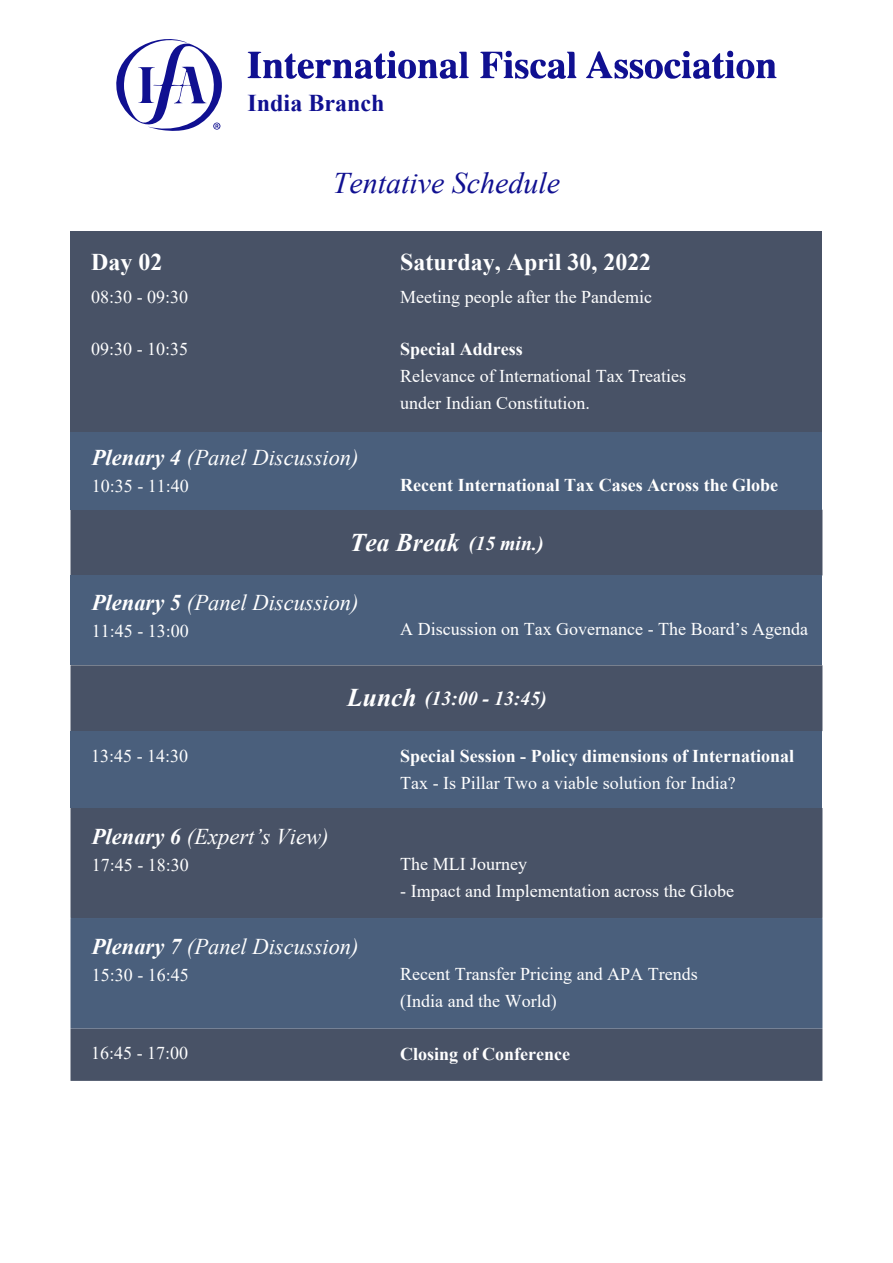
<style>
.page{position:relative;width:893px;height:1263px;background:#fff}
.page>*{position:absolute;margin:0;border:0;box-sizing:border-box;transform-origin:0 0}
.t1{font:italic 30px "Times New Roman";color:#101091}
.t2{font:italic 700 25.5px "Times New Roman";color:#fff}
.t3{font:700 24.15px "Times New Roman";color:#101091}
.t4{font:700 24px "Times New Roman";color:#fff}
.t5{font:italic 22.5px "Times New Roman";color:#fff}
.t6{font:italic 700 19.8px "Times New Roman";color:#fff}
.t7{font:18px/27px "Times New Roman";color:#fff}
.t8{font:700 18px "Times New Roman";color:#fff}
.s1{font-weight:700}
.s2{font-size:19.8px}
.s3{font-size:25.5px}
</style>
<div class="page">
<svg style="left:116px;top:39px;width:106px;height:92px"></svg>
<svg style="left:586px;top:50px;width:191px;height:29px"></svg>
<svg style="left:480px;top:50px;width:97px;height:29px"></svg>
<svg style="left:247px;top:51px;width:222px;height:28px"></svg>
<div style="left:71px;top:510px;width:751px;height:65px;background:#485266"></div>
<div style="left:71px;top:665px;width:751px;height:66px;background:#485266"></div>
<div style="left:71px;top:808px;width:751px;height:110px;background:#485266"></div>
<div style="left:71px;top:1028px;width:751px;height:53px;background:#485266"></div>
<div style="left:71px;top:918px;width:751px;height:110px;background:#4a5f7c"></div>
<div style="left:71px;top:231px;width:751px;height:201px;background:#485266"></div>
<div style="left:71px;top:432px;width:751px;height:78px;background:#4a5f7c"></div>
<div style="left:71px;top:575px;width:751px;height:90px;background:#4a5f7c"></div>
<div style="left:71px;top:731px;width:751px;height:77px;background:#4a5f7c"></div>
<h3 class="t3" style="left:247px;top:86px;width:139px">India Branch</h3>
<h3 class="t4" style="left:91px;top:244px;width:73px">Day 02</h3>
<p class="t7" style="left:91px;top:283px;width:99px">08:30 - 09:30</p>
<p class="t7" style="left:91px;top:335px;width:99px">09:30 - 10:35</p>
<h1 class="t1" style="left:333px;top:162px;width:229px">Tentative Schedule</h1>
<h3 class="t4" style="left:400px;top:244px;width:252px">Saturday, April 30, 2022</h3>
<p class="t7" style="left:400px;top:283px;width:253px">Meeting people after the Pandemic</p>
<p class="t8" style="left:400px;top:336px;width:124px">Special Address</p>
<p class="t7" style="left:400px;top:362px;width:287px">Relevance of International Tax Treaties under Indian Constitution.</p>
<p class="t5" style="left:92px;top:442px;width:268px"><span class="s1">Plenary 4</span> (Panel Discussion)</p>
<p class="t7" style="left:92px;top:472px;width:99px">10:35 - 11:40</p>
<p class="t8" style="left:400px;top:472px;width:379px">Recent International Tax Cases Across the Globe</p>
<h2 class="t2" style="left:350px;top:525px;width:195px">Tea Break <span class="s2">(15 min.)</span></h2>
<p class="t5" style="left:92px;top:587px;width:268px"><span class="s1">Plenary 5</span> (Panel Discussion)</p>
<p class="t7" style="left:92px;top:617px;width:99px">11:45 - 13:00</p>
<p class="t7" style="left:400px;top:615px;width:409px">A Discussion on Tax Governance - The Board’s Agenda</p>
<p class="t7" style="left:91px;top:742px;width:99px">13:45 - 14:30</p>
<p class="t6" style="left:347px;top:685px;width:201px"><span class="s3">Lunch</span> (13:00 - 13:45)</p>
<p class="t8" style="left:400px;top:743px;width:396px">Special Session - Policy dimensions of International</p>
<p class="t7" style="left:400px;top:769px;width:337px">Tax - Is Pillar Two a viable solution for India?</p>
<p class="t5" style="left:92px;top:821px;width:238px"><span class="s1">Plenary 6</span> (Expert’s View)</p>
<p class="t7" style="left:92px;top:851px;width:99px">17:45 - 18:30</p>
<p class="t7" style="left:400px;top:849px;width:128px">The MLI Journey</p>
<p class="t7" style="left:400px;top:876px;width:335px">- Impact and Implementation across the Globe</p>
<p class="t5" style="left:92px;top:931px;width:268px"><span class="s1">Plenary 7</span> (Panel Discussion)</p>
<p class="t7" style="left:92px;top:961px;width:99px">15:30 - 16:45</p>
<p class="t7" style="left:400px;top:959px;width:299px">Recent Transfer Pricing and APA Trends (India and the World)</p>
<p class="t7" style="left:91px;top:1039px;width:99px">16:45 - 17:00</p>
<p class="t8" style="left:400px;top:1041px;width:171px">Closing of Conference</p>
</div>
